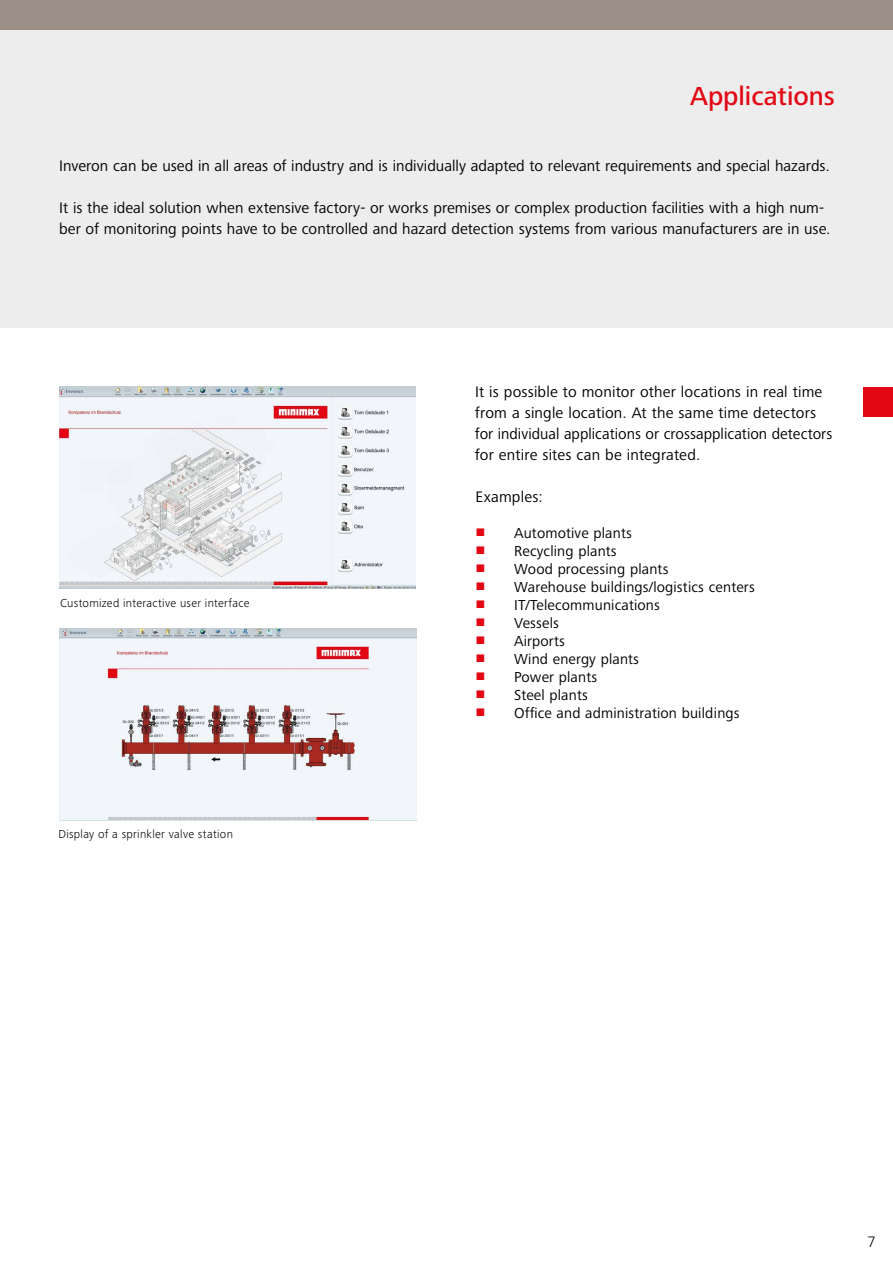
<style>
.page{position:relative;width:893px;height:1263px;background:#fff}
.page>*{position:absolute;margin:0;border:0;box-sizing:border-box;transform-origin:0 0}
.t1{font:500 27px "Frutiger Next Pro";color:#e30613}
.t2{font:15.75px/21px "Frutiger Next Pro";color:#000}
.t3{font:300 15.75px "Frutiger Next Pro";color:#000}
.t4{font:15px/18px "Frutiger Next Pro";letter-spacing:.01em;color:#000}
.t5{font:300 12px "Frutiger Next Pro";letter-spacing:.02em;color:#000}
</style>
<div class="page">
<div style="left:0;top:30px;width:893px;height:297px;background:#ededed"></div>
<div style="left:0;top:0;width:893px;height:30px;background:#9c8f87"></div>
<img style="left:59px;top:387px;width:357px;height:201px">
<img style="left:60px;top:628px;width:357px;height:193px">
<div style="left:863px;top:387px;width:30px;height:30px;background:#e30613"></div>
<h1 class="t1" style="left:690px;top:80px;width:146px">Applications</h1>
<p class="t2" style="left:59px;top:155px;width:772px">Inveron can be used in all areas of industry and is individually adapted to relevant requirements and special hazards.</p>
<p class="t2" style="left:59px;top:197px;width:773px">It is the ideal solution when extensive factory- or works premises or complex production facilities with a high num&shy;ber of monitoring points have to be controlled and hazard detection systems from various manufacturers are in use.</p>
<p class="t5" style="left:60px;top:596px;width:191px">Customized interactive user interface</p>
<p class="t5" style="left:59px;top:827px;width:176px">Display of a sprinkler valve station</p>
<p class="t2" style="left:475px;top:381px;width:359px">It is possible to monitor other locations in real time from a single location. At the same time detectors for individual applications or crossapplication detectors for entire sites can be integrated.</p>
<p class="t2" style="left:476px;top:486px;width:68px">Examples:</p>
<p class="t4" style="left:514px;top:524px;width:242px">Automotive plants<br>Recycling plants<br>Wood processing plants<br>Warehouse buildings/logistics centers<br>IT/Telecommunications<br>Vessels<br>Airports<br>Wind energy plants<br>Power plants<br>Steel plants<br>Office and administration buildings</p>
<p class="t3" style="left:867px;top:1233px;width:10px">7</p>
</div>
